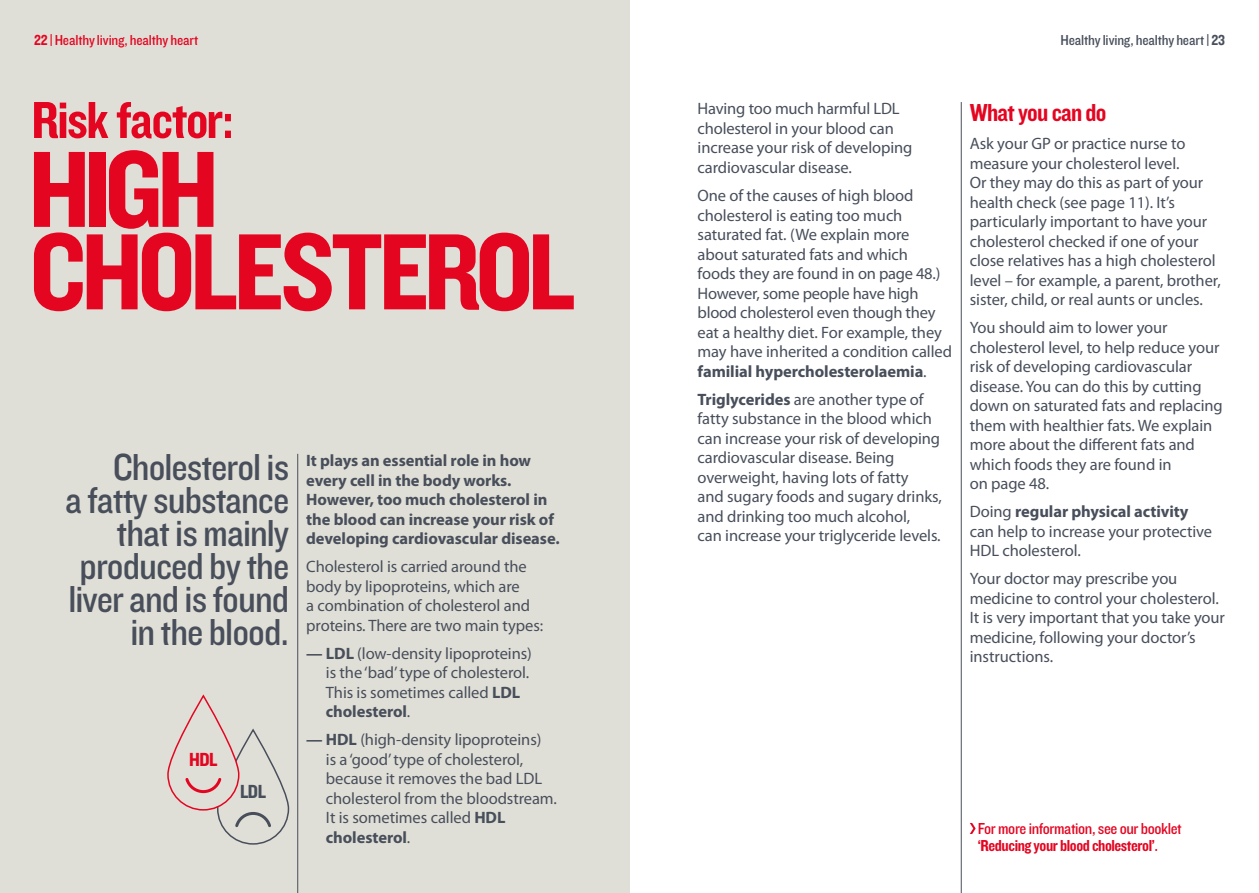
<style>
.page{position:relative;width:1259px;height:893px;background:#fff}
.page>*{position:absolute;margin:0;border:0;box-sizing:border-box;transform-origin:0 0}
.t1{font:112.5px/82.5px "Knockout HTF50 Welterweight";color:#e40521}
.t2{font:54px "Knockout HTF50 Welterweight";letter-spacing:-.025em;color:#e40521}
.t3{font:39px/33px "Knockout HTF30 Junior Welterwt";letter-spacing:-.025em;color:#484f5b;text-align:right}
.t4{font:25.5px "Knockout HTF50 Welterweight";letter-spacing:-.025em;color:#e40521}
.t5{font:19.65px "Knockout HTF50 Welterweight";color:#484f5b}
.t6{font:19.65px "Knockout HTF50 Welterweight";color:#e40521}
.t7{font:16.5px/19.5px "Myriad Pro";letter-spacing:-.005em;color:#484f5b}
.t8{font:700 16.5px/19.5px "Myriad Pro";letter-spacing:-.005em;color:#484f5b}
.t9{font:16.5px "Knockout HTF30 Junior Welterwt";letter-spacing:-.025em;color:#e40521}
.t10{font:16.5px "Knockout HTF50 Welterweight";letter-spacing:-.025em;color:#e40521}
.t11{font:15px "Knockout HTF30 Junior Welterwt";letter-spacing:-.01em;color:#e40521}
.t12{font:15px "Knockout HTF30 Junior Welterwt";letter-spacing:-.01em;color:#484f5b}
.s1{font-family:"Knockout HTF50 Welterweight"}
.s2{font-weight:700}
.s3{font-family:"Knockout HTF30 Junior Welterwt"}
</style>
<div class="page">
<div style="left:0;top:0;width:629px;height:893px;background:#e0dfd7"></div>
<hr style="left:961px;top:102px;width:1px;height:791px;background:#484f5b">
<svg style="left:970px;top:823px;width:5px;height:11px"></svg>
<hr style="left:297px;top:454px;width:1px;height:439px;background:#484f5b">
<div style="left:217px;top:729px;width:72px;height:116px;border:2px solid #484f5b;border-radius:35px"></div>
<svg style="left:235px;top:812px;width:36px;height:16px"></svg>
<div style="left:168px;top:696px;width:71px;height:114px;background:#e0dfd7;border-radius:35px"></div>
<div style="left:167px;top:695px;width:72px;height:116px;border:2px solid #e40521;border-radius:35px"></div>
<svg style="left:185px;top:778px;width:37px;height:16px"></svg>
<p class="t11" style="left:34px;top:32px;width:166px"><span class="s1">22</span> | Healthy living, healthy heart</p>
<p class="t12" style="left:1060px;top:32px;width:166px">Healthy living, healthy heart | <span class="s1">23</span></p>
<h2 class="t2" style="left:31px;top:92px;width:203px">Risk factor:</h2>
<h1 class="t1" style="left:29px;top:152px;width:524px">High cholesterol</h1>
<h3 class="t3" style="left:65px;top:452px;width:226px">Cholesterol is<br>a fatty substance that is mainly produced by the liver and is found in the blood.</h3>
<p class="t8" style="left:306px;top:451px;width:255px">It plays an essential role in how every cell in the body works.<br>However, too much cholesterol in the blood can increase your risk of developing cardiovascular disease.</p>
<p class="t7" style="left:306px;top:557px;width:238px">Cholesterol is carried around the body by lipoproteins, which are<br>a combination of cholesterol and proteins. There are two main types:</p>
<p class="t7" style="left:326px;top:644px;width:208px;text-indent:-20px"><span class="s2">— LDL</span> (low-density lipoproteins) is the ‘bad’ type of cholesterol.<br>This is sometimes called <span class="s2">LDL cholesterol</span>.</p>
<p class="t7" style="left:326px;top:730px;width:233px;text-indent:-20px"><span class="s2">— HDL</span> (high-density lipoproteins)<br>is a ‘good’ type of cholesterol, because it removes the bad LDL cholesterol from the bloodstream.<br>It is sometimes called <span class="s2">HDL cholesterol</span>.</p>
<p class="t6" style="left:189px;top:749px;width:30px">HDL</p>
<p class="t5" style="left:240px;top:781px;width:27px">LDL</p>
<p class="t7" style="left:697px;top:100px;width:216px">Having too much harmful LDL cholesterol in your blood can increase your risk of developing cardiovascular disease.</p>
<p class="t7" style="left:697px;top:186px;width:256px">One of the causes of high blood cholesterol is eating too much saturated fat. (We explain more about saturated fats and which<br>foods they are found in on page 48.)<br>However, some people have high blood cholesterol even though they eat a healthy diet. For example, they may have inherited a condition called <span class="s2">familial hypercholesterolaemia</span>.</p>
<p class="t7" style="left:697px;top:390px;width:246px"><span class="s2">Triglycerides</span> are another type of fatty substance in the blood which can increase your risk of developing cardiovascular disease. Being overweight, having lots of fatty<br>and sugary foods and sugary drinks, and drinking too much alcohol,<br>can increase your triglyceride levels.</p>
<h3 class="t4" style="left:969px;top:99px;width:138px">What you can do</h3>
<p class="t7" style="left:969px;top:134px;width:252px">Ask your GP or practice nurse to measure your cholesterol level.<br>Or they may do this as part of your health check (see page 11). It’s particularly important to have your cholesterol checked if one of your close relatives has a high cholesterol level – for example, a parent, brother, sister, child, or real aunts or uncles.</p>
<p class="t7" style="left:969px;top:318px;width:254px">You should aim to lower your cholesterol level, to help reduce your risk of developing cardiovascular disease. You can do this by cutting down on saturated fats and replacing them with healthier fats. We explain more about the different fats and which foods they are found in<br>on page 48.</p>
<p class="t7" style="left:969px;top:502px;width:244px">Doing <span class="s2">regular physical activity </span>can help to increase your protective<br>HDL cholesterol.</p>
<p class="t7" style="left:969px;top:569px;width:257px">Your doctor may prescribe you medicine to control your cholesterol.<br>It is very important that you take your medicine, following your doctor’s instructions.</p>
<p class="t9" style="left:978px;top:820px;width:205px">For more information, see our booklet</p>
<p class="t10" style="left:978px;top:836px;width:182px">‘Reducing your blood cholesterol’<span class="s3">.</span></p>
</div>
